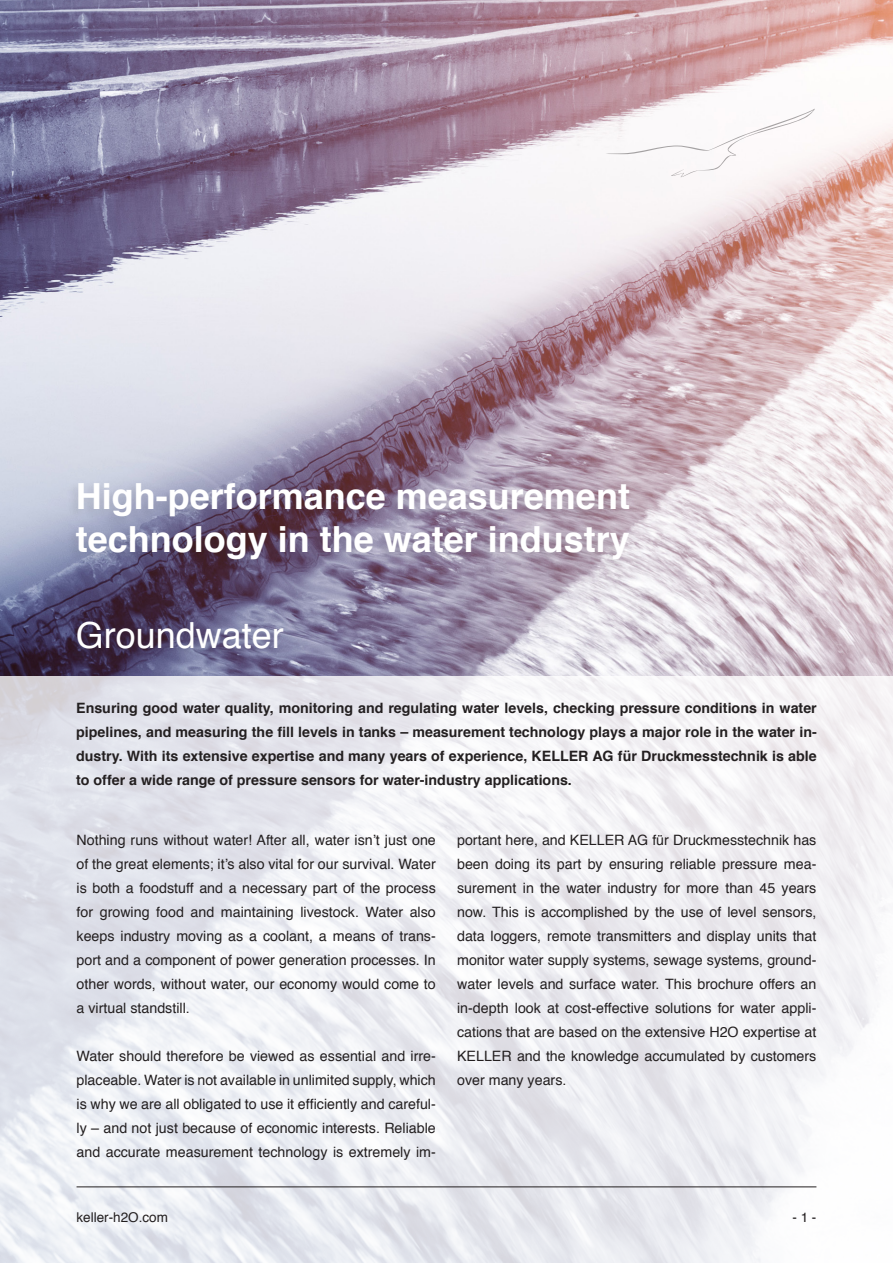
<style>
.page{position:relative;width:893px;height:1263px;background:#fff}
.page>*{position:absolute;margin:0;border:0;box-sizing:border-box;transform-origin:0 0}
.t1{font:700 36px "Helvetica";color:#fff}
.t2{font:36px "Helvetica";color:#fff}
.t3{font:14.25px/24px "Helvetica";color:#231f20;text-align:justify}
.t4{font:700 14.25px/24px "Helvetica";color:#231f20;text-align:justify}
.t5{font:13.5px "Helvetica";color:#231f20}
</style>
<div class="page">
<img style="left:0;top:0;width:893px;height:677px">
<svg style="left:0;top:677px;width:893px;height:586px;fill:#eeeef3"></svg>
<svg style="left:605px;top:107px;width:211px;height:70px"></svg>
<hr style="left:77px;top:1186px;width:739px;height:1px;background:#231f20">
<div style="left:65px;top:480px;width:567px;height:180px;background:#231f20;opacity:.1"></div>
<p class="t1" style="left:76px;top:467px;width:556px">High-performance measurement</p>
<p class="t1" style="left:76px;top:510px;width:556px">technology in the water industry</p>
<p class="t2" style="left:76px;top:608px;width:210px">Groundwater</p>
<p class="t4" style="left:76px;top:696px;width:742px">Ensuring good water quality, monitoring and regulating water levels, checking pressure conditions in water pipelines, and measuring the fill levels in tanks – measurement technology plays a major role in the water in&shy;dustry. With its extensive expertise and many years of experience, KELLER AG für Druckmesstechnik is able to offer a wide range of pressure sensors for water-industry applications.</p>
<p class="t3" style="left:77px;top:828px;width:361px">Nothing runs without water! After all, water isn’t just one of the great elements; it’s also vital for our survival. Water is both a foodstuff and a necessary part of the process for growing food and maintaining livestock. Water also keeps industry moving as a coolant, a means of trans&shy;port and a component of power generation processes. In other words, without water, our economy would come to a virtual standstill.</p>
<p class="t3" style="left:77px;top:1044px;width:361px">Water should therefore be viewed as essential and irre&shy;placeable. Water is not available in unlimited supply, which is why we are all obligated to use it efficiently and careful&shy;ly – and not just because of economic interests. Reliable and accurate measurement technology is extremely im-</p>
<p class="t3" style="left:457px;top:828px;width:361px">portant here, and KELLER AG für Druckmesstechnik has been doing its part by ensuring reliable pressure mea&shy;surement in the water industry for more than 45 years now. This is accomplished by the use of level sensors, data loggers, remote transmitters and display units that monitor water supply systems, sewage systems, ground&shy;water levels and surface water. This brochure offers an in-depth look at cost-effective solutions for water appli&shy;cations that are based on the extensive H2O expertise at KELLER and the knowledge accumulated by customers over many years.</p>
<p class="t5" style="left:77px;top:1206px;width:93px">keller-h2O.com</p>
<p class="t5" style="left:792px;top:1206px;width:26px">- 1 -</p>
</div>
